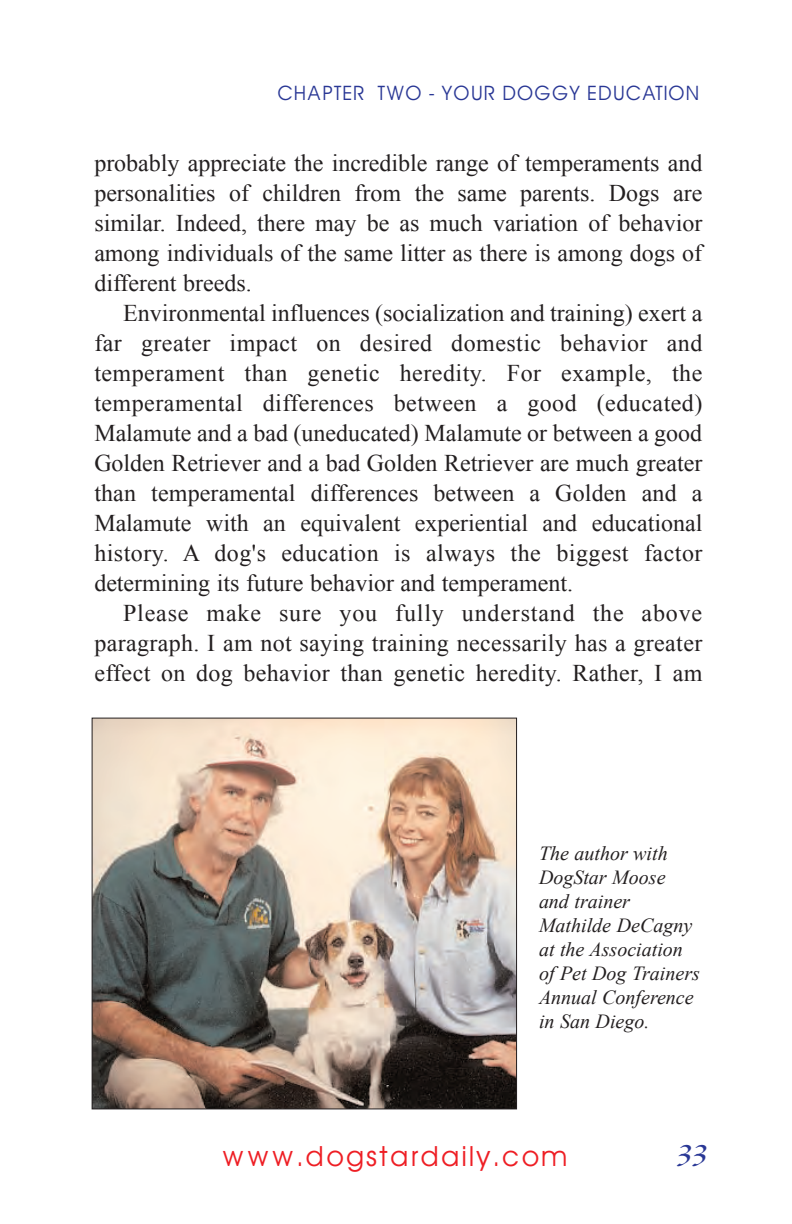
<style>
.page{position:relative;width:792px;height:1224px;background:#fff}
.page>*{position:absolute;margin:0;border:0;box-sizing:border-box;transform-origin:0 0}
.t1{font:36px "New Berolina";color:#293795}
.t2{font:28px "Avant Garde";letter-spacing:.055em;color:#ee1e24}
.t3{font:24px/30px "Times New Roman";color:#231f20;text-align:justify}
.t4{font:italic 20px/24px "Times New Roman";color:#231f20}
.t5{font:20px "Avant Garde";color:#293795}
</style>
<div class="page">
<img style="left:94px;top:720px;width:421px;height:387px">
<p class="t5" style="left:277px;top:82px;width:425px">CHAPTER TWO - YOUR DOGGY EDUCATION</p>
<p class="t3" style="left:94px;top:148px;width:610px">probably appreciate the incredible range of temperaments and personalities of children from the same parents. Dogs are similar. Indeed, there may be as much variation of behavior among individuals of the same litter as there is among dogs of different breeds.</p>
<p class="t3" style="left:94px;top:298px;width:610px;text-indent:29px">Environmental influences (socialization and training) exert a far greater impact on desired domestic behavior and temperament than genetic heredity. For example, the temperamental differences between a good (educated)<br>Malamute and a bad (uneducated) Malamute or between a good Golden Retriever and a bad Golden Retriever are much greater than temperamental differences between a Golden and a Malamute with an equivalent experiential and educational history. A dog's education is always the biggest factor determining its future behavior and temperament.</p>
<p class="t3" style="left:94px;top:598px;width:610px;text-indent:29px">Please make sure you fully understand the above paragraph. I am not saying training necessarily has a greater effect on dog behavior than genetic heredity. Rather, I am</p>
<p class="t4" style="left:539px;top:841px;width:162px">The author with<br>DogStar Moose and trainer<br>Mathilde DeCagny at the Association of Pet Dog Trainers<br>Annual Conference in San Diego.</p>
<p class="t2" style="left:222px;top:1140px;width:347px">www.dogstardaily.com</p>
<h1 class="t1" style="left:676px;top:1127px;width:32px">33</h1>
</div>
